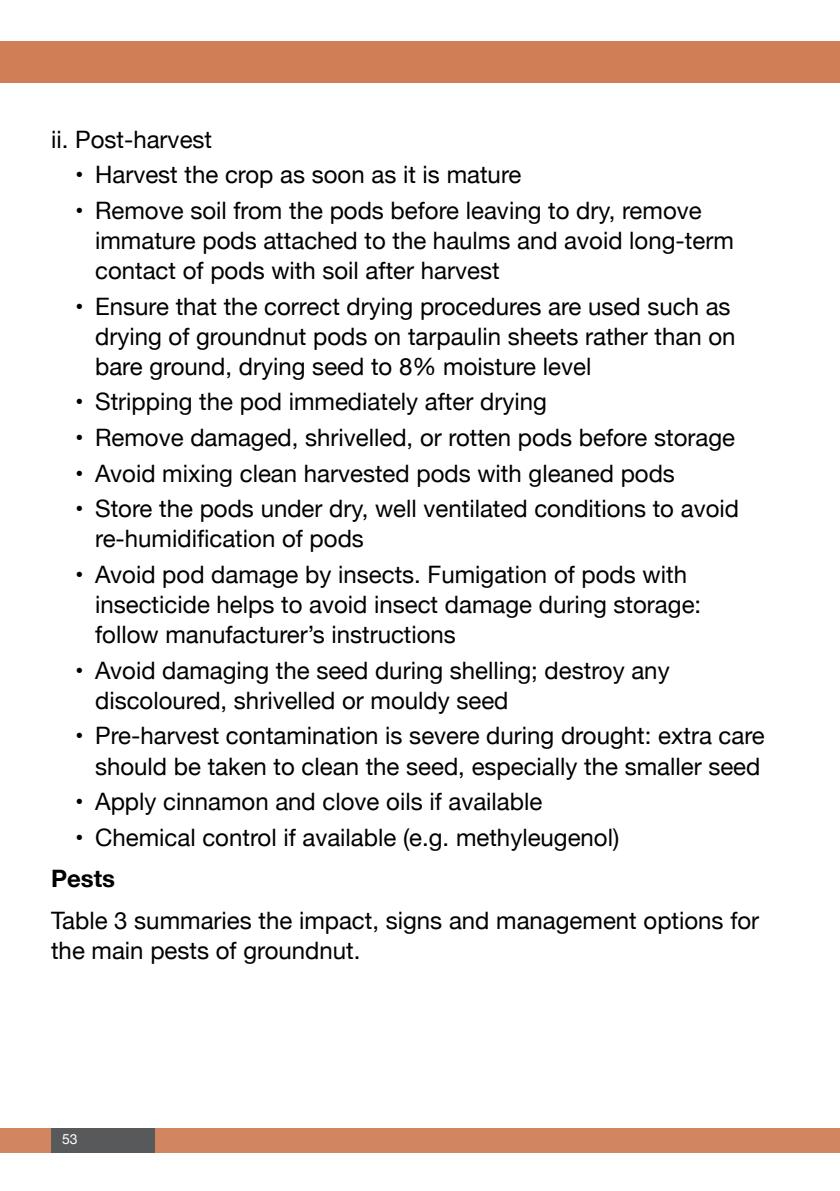
<style>
.page{position:relative;width:840px;height:1191px;background:#fff}
.page>*{position:absolute;margin:0;border:0;box-sizing:border-box;transform-origin:0 0}
.t1{font:24px/30px "Helvetica Neue";color:#000}
.t2{font:700 24px "Helvetica Neue";color:#000}
.t3{font:14px "Helvetica Neue";color:#fff}
</style>
<div class="page">
<div style="left:0;top:1128px;width:839px;height:24px;background:#d1865f"></div>
<div style="left:0;top:41px;width:839px;height:42px;background:#cf7e56"></div>
<div style="left:51px;top:1128px;width:103px;height:24px;background:#58595b"></div>
<p class="t1" style="left:51px;top:125px;width:162px">ii. Post-harvest</p>
<p class="t1" style="left:75px;top:161px;width:447px">• Harvest the crop as soon as it is mature</p>
<p class="t1" style="left:95px;top:197px;width:640px;text-indent:-20px">• Remove soil from the pods before leaving to dry, remove immature pods attached to the haulms and avoid long-term contact of pods with soil after harvest</p>
<p class="t1" style="left:95px;top:292px;width:641px;text-indent:-20px">• Ensure that the correct drying procedures are used such as drying of groundnut pods on tarpaulin sheets rather than on bare ground, drying seed to 8% moisture level</p>
<p class="t1" style="left:75px;top:388px;width:473px">• Stripping the pod immediately after drying</p>
<p class="t1" style="left:75px;top:424px;width:661px">• Remove damaged, shrivelled, or rotten pods before storage</p>
<p class="t1" style="left:75px;top:459px;width:601px">• Avoid mixing clean harvested pods with gleaned pods</p>
<p class="t1" style="left:95px;top:495px;width:645px;text-indent:-20px">• Store the pods under dry, well ventilated conditions to avoid re-humidification of pods</p>
<p class="t1" style="left:95px;top:561px;width:607px;text-indent:-20px">• Avoid pod damage by insects. Fumigation of pods with insecticide helps to avoid insect damage during storage: follow manufacturer’s instructions</p>
<p class="t1" style="left:95px;top:656px;width:575px;text-indent:-20px">• Avoid damaging the seed during shelling; destroy any discoloured, shrivelled or mouldy seed</p>
<p class="t1" style="left:75px;top:722px;width:691px;text-align:right">• Pre-harvest contamination is severe during drought: extra care should be taken to clean the seed, especially the smaller seed</p>
<p class="t1" style="left:75px;top:788px;width:468px">• Apply cinnamon and clove oils if available</p>
<p class="t1" style="left:75px;top:823px;width:545px">• Chemical control if available (e.g. methyleugenol)</p>
<p class="t2" style="left:51px;top:859px;width:66px">Pests</p>
<p class="t1" style="left:51px;top:906px;width:709px">Table 3 summaries the impact, signs and management options for the main pests of groundnut.</p>
<p class="t3" style="left:62px;top:1129px;width:17px">53</p>
</div>
